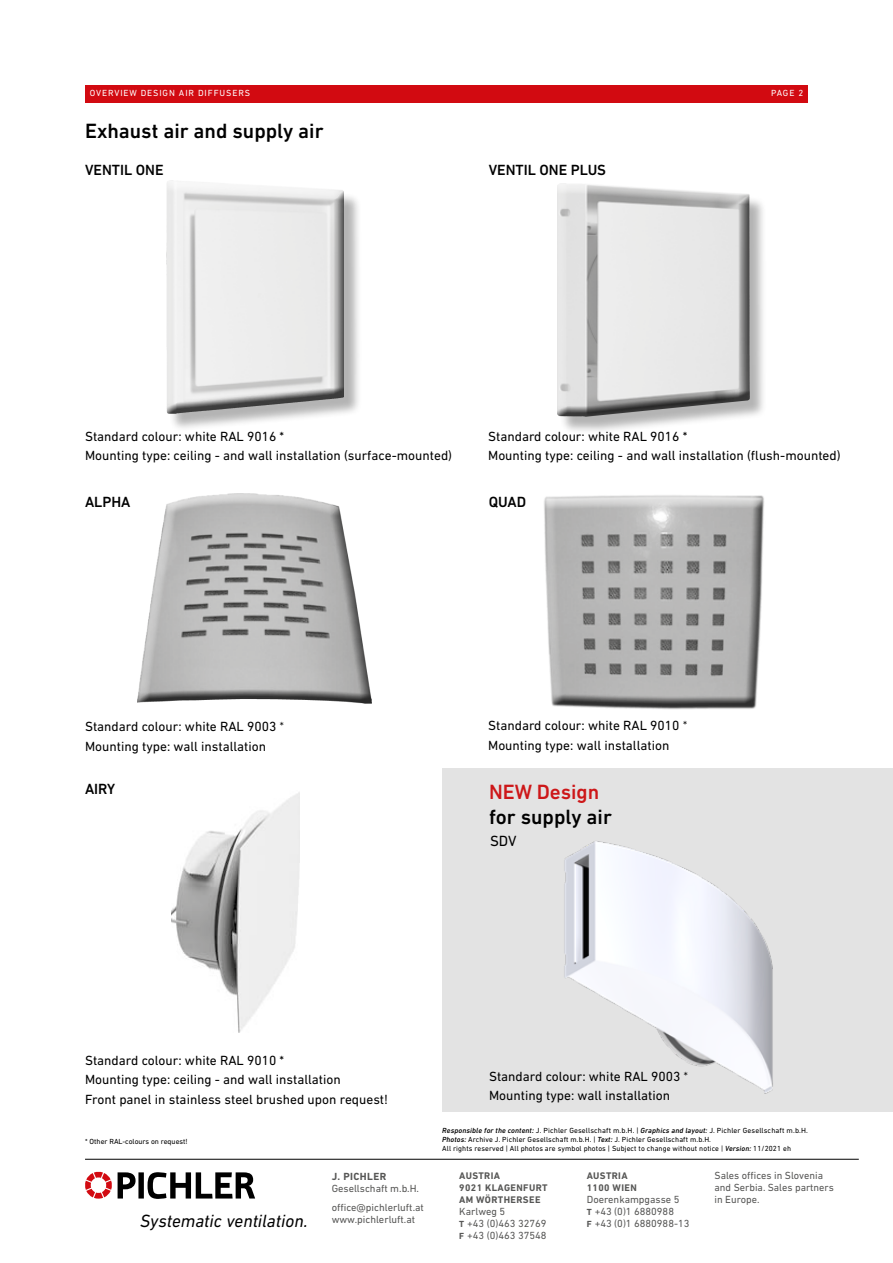
<style>
.page{position:relative;width:893px;height:1263px;background:#fff}
.page>*{position:absolute;margin:0;border:0;box-sizing:border-box;transform-origin:0 0}
.t1{font:500 21px "DIN Next LT Pro";color:#000}
.t2{font:500 21px "DIN Next LT Pro";color:#cd1719}
.t3{font:italic 18px "DIN Next LT Pro";letter-spacing:-.005em;color:#000}
.t4{font:500 15px "DIN Next LT Pro";color:#000}
.t5{font:15px "DIN Next LT Pro";color:#000}
.t6{font:13.5px/19.5px "DIN Next LT Pro";color:#000}
.t7{font:10.5px/12px "DIN Next LT Pro";color:#575756}
.t8{font:700 10.5px "DIN Next LT Pro";letter-spacing:.04em;color:#575756}
.t9{font:700 9.75px/12px "DIN Next LT Pro";letter-spacing:.04em;color:#575756}
.t10{font:9px "DIN Next LT Pro";letter-spacing:.1em;color:#fff}
.t11{font:7.5px/9px "DIN Next LT Pro";letter-spacing:.015em;color:#000}
.s1{font-weight:300}
.s2{font-weight:500;font-style:italic}
.s3{font-weight:700;font-size:9px}
</style>
<div class="page">
<svg style="left:85px;top:1171px;width:27px;height:27px"></svg>
<svg style="left:118px;top:1172px;width:137px;height:27px"></svg>
<div style="left:169px;top:183px;width:193px;height:249px;background:#000;opacity:.3"></div>
<div style="left:165px;top:178px;width:181px;height:231px;background:#fff"></div>
<div style="left:165px;top:190px;width:181px;height:224px;background:#000;opacity:.75"></div>
<div style="left:559px;top:186px;width:209px;height:249px;background:#000;opacity:.3"></div>
<div style="left:557px;top:181px;width:195px;height:231px;background:#fff;opacity:.75"></div>
<div style="left:557px;top:194px;width:195px;height:223px;background:#000;opacity:.75"></div>
<div style="left:542px;top:492px;width:225px;height:219px;background:#fff;opacity:.75"></div>
<div style="left:544px;top:496px;width:223px;height:215px;background:#000;opacity:.75"></div>
<div style="left:137px;top:492px;width:211px;height:208px;background:#fff;opacity:.75"></div>
<div style="left:137px;top:499px;width:236px;height:207px;background:#000;opacity:.75"></div>
<img style="left:171px;top:792px;width:128px;height:241px">
<hr style="left:85px;top:1159px;width:774px;height:1px;background:#000">
<div style="left:442px;top:768px;width:451px;height:344px;background:#e3e3e3"></div>
<img style="left:564px;top:841px;width:209px;height:253px">
<div style="left:85px;top:85px;width:723px;height:17px;background:#d20a11"></div>
<p class="t10" style="left:90px;top:88px;width:162px">OVERVIEW DESIGN AIR DIFFUSERS</p>
<p class="t10" style="left:771px;top:88px;width:34px">PAGE 2</p>
<h1 class="t1" style="left:85px;top:118px;width:240px">Exhaust air and supply air</h1>
<p class="t4" style="left:85px;top:161px;width:80px">VENTIL ONE</p>
<p class="t4" style="left:489px;top:161px;width:119px">VENTIL ONE PLUS</p>
<p class="t6" style="left:85px;top:426px;width:369px">Standard colour: white RAL 9016 *<br>Mounting type: ceiling - and wall installation (surface-mounted)</p>
<p class="t4" style="left:85px;top:493px;width:47px">ALPHA</p>
<p class="t6" style="left:488px;top:426px;width:354px">Standard colour: white RAL 9016 *<br>Mounting type: ceiling - and wall installation (flush-mounted)</p>
<p class="t4" style="left:489px;top:493px;width:39px">QUAD</p>
<p class="t6" style="left:85px;top:717px;width:201px">Standard colour: white RAL 9003 <span class="s1">*<br></span>Mounting type: wall installation</p>
<p class="t4" style="left:85px;top:781px;width:32px">AIRY</p>
<p class="t6" style="left:85px;top:1050px;width:305px">Standard colour: white RAL 9010 *<br>Mounting type: ceiling - and wall installation<br>Front panel in stainless steel brushed upon request!</p>
<p class="t6" style="left:488px;top:716px;width:201px">Standard colour: white RAL 9010 <span class="s1">*<br></span>Mounting type: wall installation</p>
<h1 class="t2" style="left:489px;top:780px;width:112px">NEW Design</h1>
<h1 class="t1" style="left:489px;top:805px;width:124px">for supply air</h1>
<p class="t5" style="left:490px;top:832px;width:28px">SDV</p>
<p class="t6" style="left:489px;top:1066px;width:201px">Standard colour: white RAL 9003 <span class="s1">*<br></span>Mounting type: wall installation</p>
<p class="t11" style="left:85px;top:1137px;width:104px">* Other RAL-colours on request!</p>
<p class="t11" style="left:442px;top:1125px;width:367px"><span class="s2">Responsible for the content:</span> J. Pichler Gesellschaft m.b.H. | <span class="s2">Graphics and layout:</span> J. Pichler Gesellschaft m.b.H.<br><span class="s2">Photos:</span> Archive J. Pichler Gesellschaft m.b.H. | <span class="s2">Text:</span> J. Pichler Gesellschaft m.b.H.<br>All rights reserved | All photos are symbol photos | Subject to change without notice | <span class="s2">Version:</span> 11/2021 eh</p>
<p class="t9" style="left:459px;top:1170px;width:90px">AUSTRIA<br>9021 KLAGENFURT<br>AM WÖRTHERSEE</p>
<p class="t7" style="left:459px;top:1205px;width:89px">Karlweg 5<br><span class="s3">T</span> +43 (0)463 32769<br><span class="s3">F</span> +43 (0)463 37548</p>
<p class="t9" style="left:587px;top:1170px;width:51px">AUSTRIA<br>1100 WIEN</p>
<p class="t7" style="left:587px;top:1193px;width:94px">Doerenkampgasse 5<br><span class="s3">T</span> +43 (0)1 6880988</p>
<p class="t8" style="left:332px;top:1170px;width:56px">J. PICHLER</p>
<p class="t7" style="left:332px;top:1178px;width:94px;line-height:19.5px">Gesellschaft m.b.H. office@pichlerluft.at</p>
<p class="t7" style="left:332px;top:1213px;width:85px">www.pichlerluft.at</p>
<h2 class="t3" style="left:140px;top:1210px;width:169px">Systematic ventilation.</h2>
<p class="t7" style="left:587px;top:1217px;width:104px"><span class="s3">F</span> +43 (0)1 6880988-13</p>
<p class="t7" style="left:715px;top:1170px;width:121px">Sales offices in Slovenia and Serbia. Sales partners in Europe.</p>
</div>
